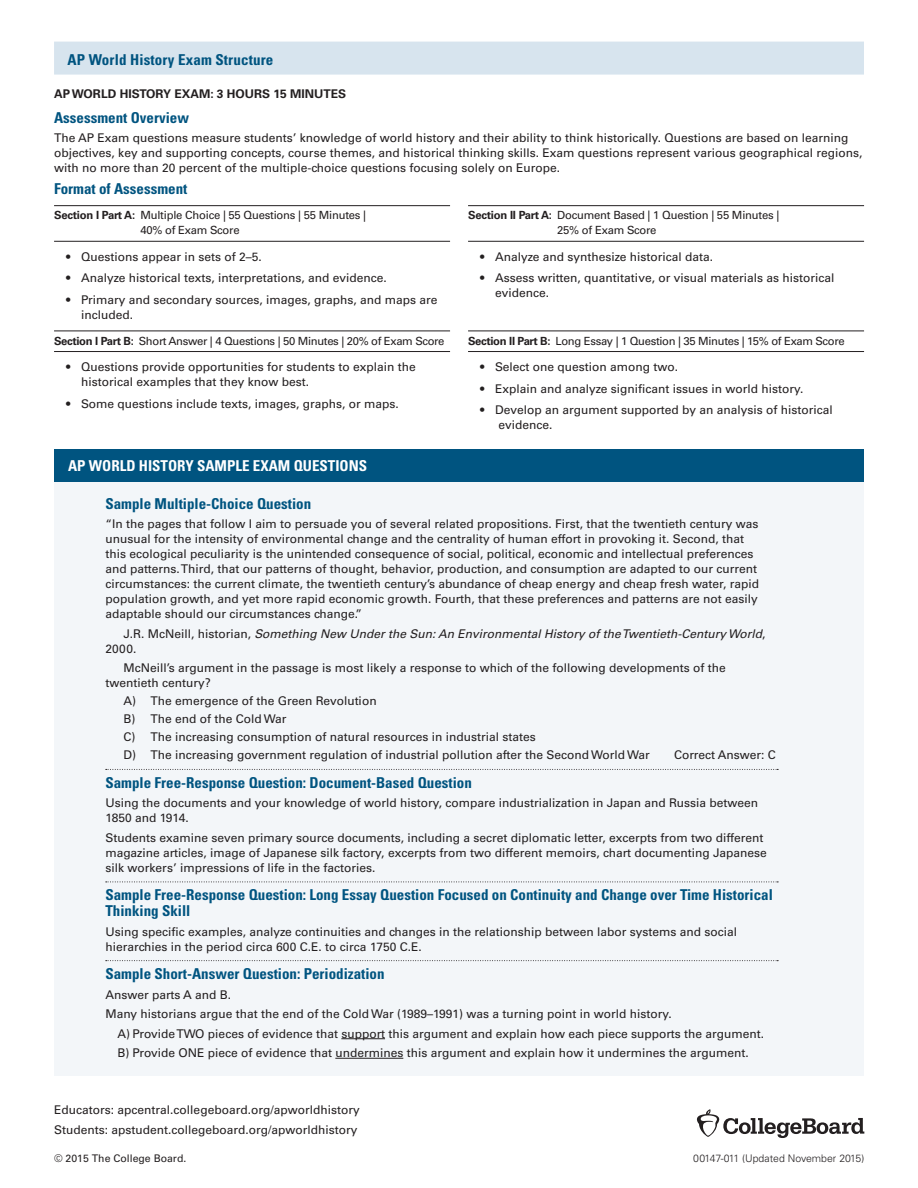
<style>
.page{position:relative;width:918px;height:1188px;background:#fff}
.page>*{position:absolute;margin:0;border:0;box-sizing:border-box;transform-origin:0 0}
.t1{font:700 condensed 15px/15.8px "Univers LT Std";color:#005480}
.t2{font:700 condensed 15px "Univers LT Std";color:#fff}
.t3{font:12px/15px "Univers LT Std";color:#231f20}
.t4{font:italic 12px/15px "Univers LT Std";color:#231f20}
.t5{font:700 12px "Univers LT Std";color:#231f20}
.t6{font:11.25px/15px "Univers LT Std";letter-spacing:-.02em;color:#231f20}
.t7{font:300 10.5px "Univers LT Std";color:#231f20}
.t8{font:10.5px "Univers LT Std";color:#231f20}
.s1{font-weight:700}
.s2{font-style:normal}
</style>
<div class="page">
<div style="left:54px;top:42px;width:810px;height:33px;background:#d7e4ee"></div>
<hr style="left:54px;top:205px;width:396px;height:1px;background:#231f20">
<hr style="left:54px;top:241px;width:396px;height:1px;background:#231f20">
<hr style="left:54px;top:331px;width:396px;height:1px;background:#231f20">
<hr style="left:54px;top:351px;width:396px;height:1px;background:#231f20">
<hr style="left:468px;top:205px;width:396px;height:1px;background:#231f20">
<hr style="left:468px;top:241px;width:396px;height:1px;background:#231f20">
<hr style="left:468px;top:331px;width:396px;height:1px;background:#231f20">
<hr style="left:468px;top:351px;width:396px;height:1px;background:#231f20">
<div style="left:54px;top:457px;width:810px;height:619px;background:#f3f6f9"></div>
<div style="left:54px;top:449px;width:810px;height:33px;background:#005480"></div>
<svg style="left:106px;top:769px;width:672px;height:1px"></svg>
<svg style="left:106px;top:882px;width:672px;height:1px"></svg>
<svg style="left:106px;top:960px;width:672px;height:1px"></svg>
<hr style="left:341px;top:1038px;width:44px;height:1px;background:#231f20">
<hr style="left:335px;top:1058px;width:68px;height:1px;background:#231f20">
<svg style="left:697px;top:1109px;width:167px;height:29px"></svg>
<p class="t1" style="left:68px;top:52px;width:207px">AP World History Exam Structure</p>
<p class="t5" style="left:54px;top:87px;width:294px">AP WORLD HISTORY EXAM: 3 HOURS 15 MINUTES</p>
<p class="t1" style="left:54px;top:109px;width:136px">Assessment Overview</p>
<p class="t3" style="left:54px;top:130px;width:810px">The AP Exam questions measure students’ knowledge of world history and their ability to think historically. Questions are based on learning objectives, key and supporting concepts, course themes, and historical thinking skills. Exam questions represent various geographical regions, with no more than 20 percent of the multiple-choice questions focusing solely on Europe.</p>
<p class="t1" style="left:54px;top:181px;width:135px">Format of Assessment</p>
<p class="t6" style="left:140px;top:208px;width:227px;text-indent:-86px"><span class="s1">Section I Part A:</span> Multiple Choice | 55 Questions | 55 Minutes |<br>40% of Exam Score</p>
<p class="t3" style="left:66px;top:249px;width:197px">• Questions appear in sets of 2–5.</p>
<p class="t3" style="left:66px;top:271px;width:322px">• Analyze historical texts, interpretations, and evidence.</p>
<p class="t3" style="left:81px;top:292px;width:358px;text-indent:-15px">• Primary and secondary sources, images, graphs, and maps are included.</p>
<p class="t6" style="left:54px;top:333px;width:392px"><span class="s1">Section I Part B:</span> Short Answer | 4 Questions | 50 Minutes | 20% of Exam Score</p>
<p class="t3" style="left:81px;top:359px;width:336px;text-indent:-15px">• Questions provide opportunities for students to explain the historical examples that they know best.</p>
<p class="t3" style="left:66px;top:396px;width:334px">• Some questions include texts, images, graphs, or maps.</p>
<p class="t6" style="left:557px;top:208px;width:224px;text-indent:-89px"><span class="s1">Section II Part A:</span> Document Based | 1 Question | 55 Minutes |<br>25% of Exam Score</p>
<p class="t3" style="left:480px;top:249px;width:235px">• Analyze and synthesize historical data.</p>
<p class="t3" style="left:495px;top:271px;width:341px;text-indent:-15px">• Assess written, quantitative, or visual materials as historical evidence.</p>
<p class="t6" style="left:468px;top:333px;width:378px"><span class="s1">Section II Part B:</span> Long Essay | 1 Question | 35 Minutes | 15% of Exam Score</p>
<p class="t3" style="left:480px;top:359px;width:200px">• Select one question among two.</p>
<p class="t3" style="left:480px;top:381px;width:325px">• Explain and analyze significant issues in world history.</p>
<p class="t3" style="left:498px;top:403px;width:336px;text-indent:-18px">• Develop an argument supported by an analysis of historical evidence.</p>
<p class="t2" style="left:68px;top:456px;width:300px">AP WORLD HISTORY SAMPLE EXAM QUESTIONS</p>
<p class="t1" style="left:105px;top:496px;width:207px">Sample Multiple-Choice Question</p>
<p class="t3" style="left:105px;top:517px;width:655px">“In the pages that follow I aim to persuade you of several related propositions. First, that the twentieth century was unusual for the intensity of environmental change and the centrality of human effort in provoking it. Second, that this ecological peculiarity is the unintended consequence of social, political, economic and intellectual preferences and patterns. Third, that our patterns of thought, behavior, production, and consumption are adapted to our current circumstances: the current climate, the twentieth century’s abundance of cheap energy and cheap fresh water, rapid population growth, and yet more rapid economic growth. Fourth, that these preferences and patterns are not easily adaptable should our circumstances change.”</p>
<p class="t4" style="left:105px;top:626px;width:662px;text-indent:18px"><span class="s2">J.R. McNeill, historian,</span> Something New Under the Sun: An Environmental History of the Twentieth-Century World<span class="s2">,<br>2000.</span></p>
<p class="t3" style="left:105px;top:661px;width:622px;text-indent:18px">McNeill’s argument in the passage is most likely a response to which of the following developments of the twentieth century?</p>
<p class="t3" style="left:123px;top:692px;width:528px;line-height:18px">A) The emergence of the Green Revolution<br>B) The end of the Cold War<br>C) The increasing consumption of natural resources in industrial states<br>D) The increasing government regulation of industrial pollution after the Second World War</p>
<p class="t3" style="left:674px;top:748px;width:103px">Correct Answer: C</p>
<p class="t1" style="left:105px;top:775px;width:368px">Sample Free-Response Question: Document-Based Question</p>
<p class="t3" style="left:105px;top:796px;width:654px">Using the documents and your knowledge of world history, compare industrialization in Japan and Russia between<br>1850 and 1914.</p>
<p class="t3" style="left:105px;top:830px;width:663px">Students examine seven primary source documents, including a secret diplomatic letter, excerpts from two different magazine articles, image of Japanese silk factory, excerpts from two different memoirs, chart documenting Japanese silk workers’ impressions of life in the factories.</p>
<p class="t1" style="left:105px;top:887px;width:669px">Sample Free-Response Question: Long Essay Question Focused on Continuity and Change over Time Historical<br>Thinking Skill</p>
<p class="t3" style="left:105px;top:924px;width:633px">Using specific examples, analyze continuities and changes in the relationship between labor systems and social hierarchies in the period circa 600 C.E. to circa 1750 C.E.</p>
<p class="t1" style="left:105px;top:966px;width:281px">Sample Short-Answer Question: Periodization</p>
<p class="t3" style="left:105px;top:987px;width:127px">Answer parts A and B.</p>
<p class="t3" style="left:105px;top:1006px;width:568px">Many historians argue that the end of the Cold War (1989–1991) was a turning point in world history.</p>
<p class="t3" style="left:117px;top:1026px;width:648px">A) Provide TWO pieces of evidence that support this argument and explain how each piece supports the argument.</p>
<p class="t3" style="left:117px;top:1045px;width:633px">B) Provide ONE piece of evidence that undermines this argument and explain how it undermines the argument.</p>
<p class="t3" style="left:54px;top:1101px;width:307px;line-height:19.5px">Educators: apcentral.collegeboard.org/apworldhistory<br>Students: apstudent.collegeboard.org/apworldhistory</p>
<p class="t8" style="left:54px;top:1152px;width:134px">© 2015 The College Board.</p>
<p class="t7" style="left:693px;top:1152px;width:173px">00147-011 (Updated November 2015)</p>
</div>
